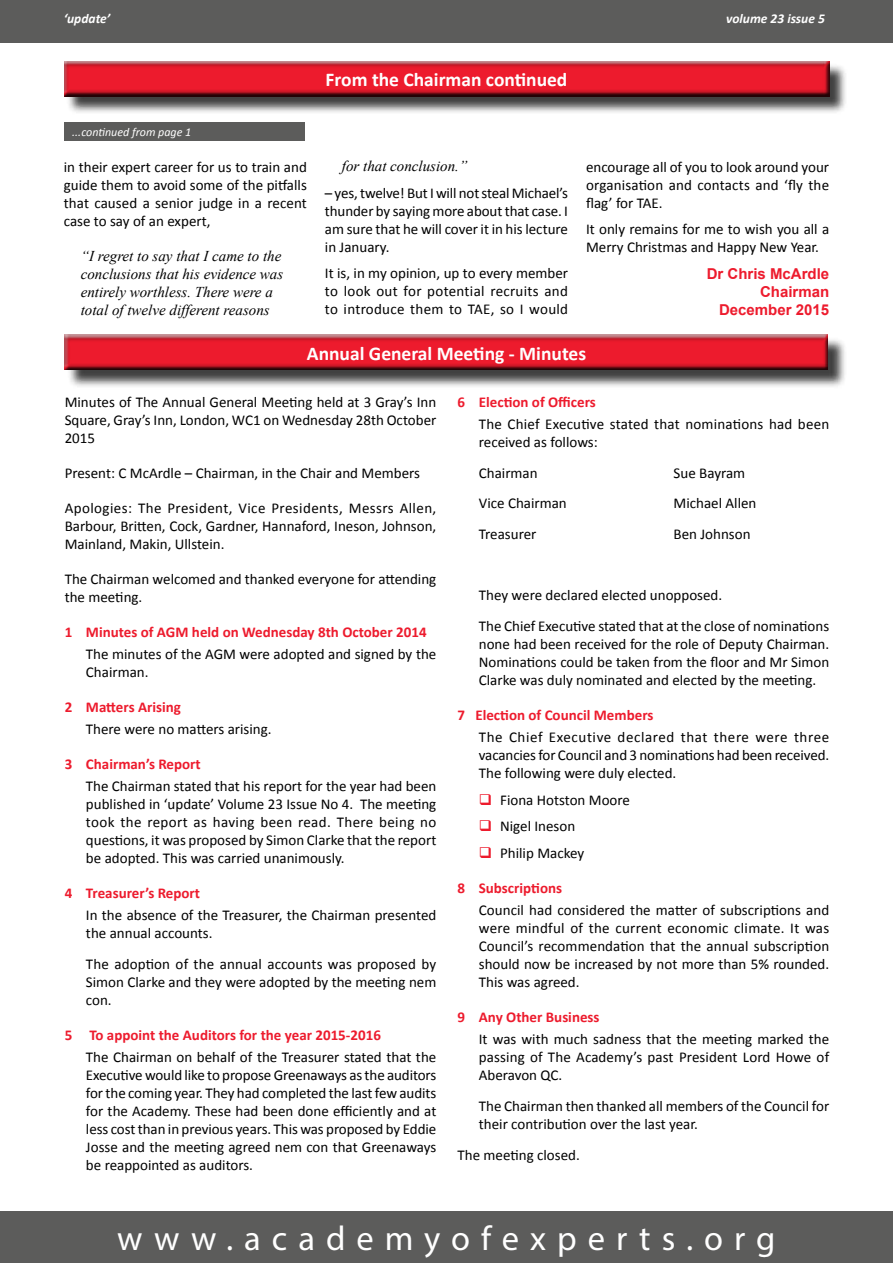
<style>
.page{position:relative;width:893px;height:1263px;background:#fff}
.page>*{position:absolute;margin:0;border:0;box-sizing:border-box;transform-origin:0 0}
.t1{font:34.5px "Myriad Pro";letter-spacing:.32em;color:#fff}
.t2{font:700 19.5px "Calibri";color:#fff}
.t3{font:15px/18px "Calibri";color:#000;text-align:justify}
.t4{font:700 15px "Calibri";color:#ed1b2d}
.t5{font:italic 15px/18px "Times New Roman";color:#000}
.t6{font:700 15px/18px "Arial";color:#ed1b2d;text-align:right}
.t7{font:italic 700 13.5px "Calibri";color:#fff}
.t8{font:italic 12px "Calibri";color:#fff}
</style>
<div class="page">
<div style="left:0;top:0;width:893px;height:43px;background:#5c5c5b"></div>
<div style="left:0;top:1212px;width:893px;height:51px;background:#5c5c5b"></div>
<div style="left:66px;top:63px;width:782px;height:52px;background:#000;opacity:.75"></div>
<div style="left:64px;top:60px;width:766px;height:38px;background:#000;opacity:.75"></div>
<div style="left:64px;top:122px;width:241px;height:19px;background:#5c5c5b"></div>
<div style="left:67px;top:337px;width:780px;height:52px;background:#000;opacity:.75"></div>
<div style="left:63px;top:334px;width:765px;height:37px;background:#000;opacity:.75"></div>
<p class="t7" style="left:64px;top:9px;width:48px">‘update’</p>
<p class="t7" style="left:726px;top:9px;width:100px">volume 23 issue 5</p>
<p class="t8" style="left:72px;top:124px;width:120px">...continued from page 1</p>
<p class="t3" style="left:64px;top:158px;width:245px">in their expert career for us to train and guide them to avoid some of the pitfalls that caused a senior judge in a recent case to say of an expert,</p>
<p class="t5" style="left:81px;top:247px;width:204px">“I regret to say that I came to the conclusions that his evidence was entirely worthless. There were a total of twelve different reasons</p>
<h2 class="t2" style="left:326px;top:66px;width:243px">From the Chairman continued</h2>
<p class="t5" style="left:342px;top:157px;width:127px">for that conclusion.”</p>
<p class="t3" style="left:325px;top:183px;width:245px">– yes, twelve! But I will not steal Michael’s thunder by saying more about that case. I am sure that he will cover it in his lecture in January.</p>
<p class="t3" style="left:325px;top:264px;width:245px">It is, in my opinion, up to every member to look out for potential recruits and to introduce them to TAE, so I would</p>
<p class="t3" style="left:586px;top:158px;width:245px">encourage all of you to look around your organisation and contacts and ‘fly the flag’ for TAE.</p>
<p class="t3" style="left:586px;top:220px;width:245px">It only remains for me to wish you all a<br>Merry Christmas and Happy New Year.</p>
<p class="t6" style="left:707px;top:265px;width:124px">Dr Chris McArdle<br>Chairman<br>December 2015</p>
<h2 class="t2" style="left:307px;top:339px;width:281px">Annual General Meeting - Minutes</h2>
<p class="t3" style="left:65px;top:392px;width:373px">Minutes of The Annual General Meeting held at 3 Gray’s Inn Square, Gray’s Inn, London, WC1 on Wednesday 28th October 2015</p>
<p class="t3" style="left:65px;top:463px;width:357px">Present: C McArdle – Chairman, in the Chair and Members</p>
<p class="t3" style="left:65px;top:498px;width:373px">Apologies: The President, Vice Presidents, Messrs Allen, Barbour, Britten, Cock, Gardner, Hannaford, Ineson, Johnson, Mainland, Makin, Ullstein.</p>
<p class="t3" style="left:65px;top:569px;width:373px">The Chairman welcomed and thanked everyone for attending the meeting.</p>
<p class="t4" style="left:65px;top:621px;width:363px">1 Minutes of AGM held on Wednesday 8th October 2014</p>
<p class="t3" style="left:86px;top:644px;width:352px">The minutes of the AGM were adopted and signed by the<br>Chairman.</p>
<p class="t4" style="left:65px;top:696px;width:118px">2 Matters Arising</p>
<p class="t3" style="left:86px;top:719px;width:187px">There were no matters arising.</p>
<p class="t4" style="left:65px;top:753px;width:138px">3 Chairman’s Report</p>
<p class="t3" style="left:86px;top:777px;width:352px">The Chairman stated that his report for the year had been published in ‘update’ Volume 23 Issue No 4. The meeting took the report as having been read. There being no questions, it was proposed by Simon Clarke that the report be adopted. This was carried unanimously.</p>
<p class="t4" style="left:65px;top:883px;width:137px">4 Treasurer’s Report</p>
<p class="t3" style="left:86px;top:906px;width:352px">In the absence of the Treasurer, the Chairman presented the annual accounts.</p>
<p class="t3" style="left:86px;top:955px;width:352px">The adoption of the annual accounts was proposed by Simon Clarke and they were adopted by the meeting nem con.</p>
<p class="t4" style="left:65px;top:1024px;width:318px">5 To appoint the Auditors for the year 2015-2016</p>
<p class="t3" style="left:86px;top:1048px;width:352px">The Chairman on behalf of the Treasurer stated that the Executive would like to propose Greenaways as the auditors for the coming year. They had completed the last few audits for the Academy. These had been done efficiently and at less cost than in previous years. This was proposed by Eddie Josse and the meeting agreed nem con that Greenaways be reappointed as auditors.</p>
<p class="t4" style="left:458px;top:391px;width:140px">6 Election of Officers</p>
<p class="t3" style="left:479px;top:414px;width:352px">The Chief Executive stated that nominations had been received as follows:</p>
<p class="t3" style="left:479px;top:463px;width:60px">Chairman</p>
<p class="t3" style="left:674px;top:463px;width:73px">Sue Bayram</p>
<p class="t3" style="left:479px;top:494px;width:89px">Vice Chairman</p>
<p class="t3" style="left:674px;top:494px;width:84px">Michael Allen</p>
<p class="t3" style="left:479px;top:525px;width:59px">Treasurer</p>
<p class="t3" style="left:674px;top:525px;width:78px">Ben Johnson</p>
<p class="t3" style="left:479px;top:580px;width:352px;line-height:30.8px">They were declared elected unopposed.<br>The Chief Executive stated that at the close of nominations</p>
<p class="t3" style="left:479px;top:635px;width:352px">none had been received for the role of Deputy Chairman.<br>Nominations could be taken from the floor and Mr Simon Clarke was duly nominated and elected by the meeting.</p>
<p class="t4" style="left:458px;top:705px;width:197px">7 Election of Council Members</p>
<p class="t3" style="left:479px;top:728px;width:352px">The Chief Executive declared that there were three vacancies for Council and 3 nominations had been received.<br>The following were duly elected.</p>
<p class="t3" style="left:500px;top:786px;width:131px;line-height:26.4px;text-align:left">Fiona Hotston Moore<br>Nigel Ineson<br>Philip Mackey</p>
<p class="t4" style="left:458px;top:877px;width:106px">8 Subscriptions</p>
<p class="t3" style="left:479px;top:901px;width:352px">Council had considered the matter of subscriptions and were mindful of the current economic climate. It was Council’s recommendation that the annual subscription should now be increased by not more than 5% rounded.<br>This was agreed.</p>
<p class="t4" style="left:458px;top:1006px;width:143px">9 Any Other Business</p>
<p class="t3" style="left:479px;top:1030px;width:352px">It was with much sadness that the meeting marked the passing of The Academy’s past President Lord Howe of Aberavon QC.</p>
<p class="t3" style="left:479px;top:1097px;width:352px">The Chairman then thanked all members of the Council for their contribution over the last year.</p>
<p class="t3" style="left:458px;top:1145px;width:124px">The meeting closed.</p>
<h1 class="t1" style="left:117px;top:1217px;width:660px">www.academyofexperts.org</h1>
</div>
